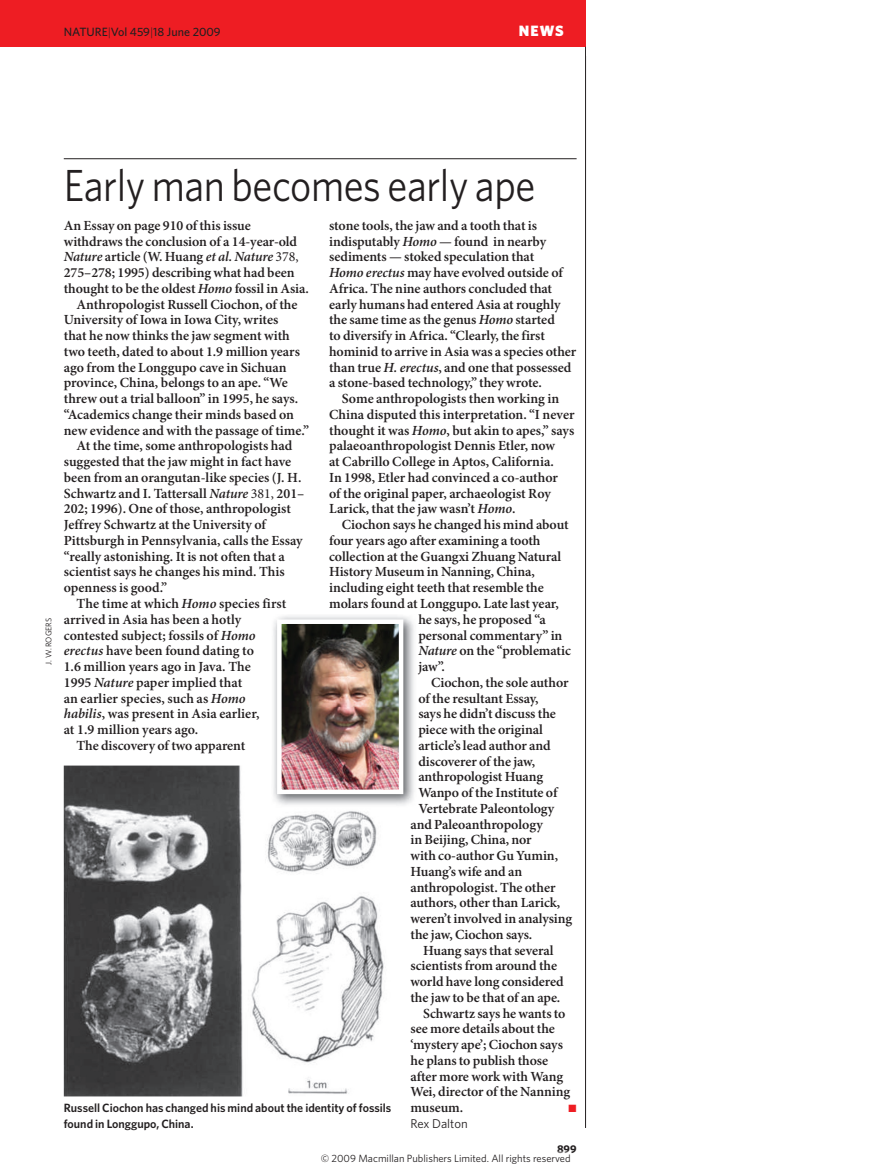
<style>
.page{position:relative;width:893px;height:1174px;background:#fff}
.page>*{position:absolute;margin:0;border:0;box-sizing:border-box;transform-origin:0 0}
.t1{font:45px "Whitney Book 2";letter-spacing:-.01em;color:#231f20;scale:.9 1}
.t2{font:900 15px "Whitney";color:#fff}
.t3{font:600 13.95px/15.8px "Minion Pro";letter-spacing:-.005em;color:#231f20}
.t4{font:italic 600 13.95px "Minion Pro";letter-spacing:-.015em;color:#231f20}
.t5{font:12.75px "Whitney Book 2";color:#231f20}
.t6{font:600 12px/15.8px "Whitney";color:#231f20}
.t7{font:500 12px "Whitney";color:#231f20}
.t8{font:700 11.25px "Whitney";color:#231f20}
.t9{font:10.5px "Whitney";color:#231f20}
.t10{font:10.5px "Zapf Dingbats Std";color:#ee1d23}
.t11{font:8.25px "Whitney Book 2";color:#231f20}
.s1{font-weight:300}
.s2{font-style:italic}
.s3{font-style:normal}
.s4{font-weight:400;font-style:normal}
.s5{font-weight:400}
</style>
<div class="page">
<img style="left:64px;top:765px;width:320px;height:331px">
<img style="left:273px;top:616px;width:141px;height:189px">
<img style="left:271px;top:765px;width:124px;height:42px">
<img style="left:282px;top:624px;width:116px;height:165px">
<div style="left:277px;top:619px;width:126px;height:175px;border:4px solid #fff"></div>
<div style="left:0;top:0;width:893px;height:47px;background:#ee1d23"></div>
<hr style="left:585px;top:47px;width:1px;height:1081px;background:#231f20">
<div style="left:586px;top:0;width:307px;height:56px;background:#fff"></div>
<hr style="left:64px;top:158px;width:513px;height:1px;background:#231f20">
<p class="t7" style="left:64px;top:28px;width:111px">NATURE<span class="s1">|</span>18 June 2009</p>
<p class="t2" style="left:519px;top:25px;width:47px">NEWS</p>
<p class="t7" style="left:64px;top:28px;width:158px">Vol 459 <span class="s1">|</span>Vol 459<span class="s1">|</span>18 June 2009</p>
<p class="t11" style="left:46px;top:664px;width:48px;rotate:-90deg">J. W. ROGERS</p>
<h1 class="t1" style="left:64px;top:169px;width:525px">Early man becomes early ape</h1>
<p class="t3" style="left:329px;top:219px;width:249px">stone tools, the jaw and a tooth that is indisputably <span class="s2">Homo</span> — found in nearby sediments — stoked speculation that<br><span class="s2">Homo erectus</span> may have evolved outside of Africa. The nine authors concluded that early humans had entered Asia at roughly the same time as the genus <span class="s2">Homo</span> started<br>to diversify in Africa. “Clearly, the first hominid to arrive in Asia was a species other than true <span class="s2">H. erectus</span>, and one that possessed a stone-based technology,” they wrote.</p>
<p class="t3" style="left:329px;top:392px;width:247px;text-indent:13px">Some anthropologists then working in China disputed this interpretation. “I never thought it was <span class="s2">Homo</span>, but akin to apes,” says palaeoanthropologist Dennis Etler, now<br>at Cabrillo College in Aptos, California.<br>In 1998, Etler had convinced a co-author<br>of the original paper, archaeologist Roy Larick, that the jaw wasn’t <span class="s2">Homo</span>.</p>
<p class="t3" style="left:342px;top:518px;width:228px">Ciochon says he changed his mind about</p>
<p class="t3" style="left:329px;top:534px;width:213px">four years ago after examining a tooth</p>
<p class="t3" style="left:329px;top:549px;width:234px">collection at the Guangxi Zhuang Natural</p>
<p class="t3" style="left:329px;top:565px;width:207px">History Museum in Nanning, China,</p>
<p class="t3" style="left:329px;top:581px;width:216px">including eight teeth that resemble the</p>
<p class="t3" style="left:329px;top:597px;width:231px">molars found at Longgupo. Late last year,</p>
<p class="t3" style="left:418px;top:612px;width:129px">he says, he proposed “a</p>
<p class="t3" style="left:418px;top:628px;width:146px">personal commentary” in</p>
<p class="t3" style="left:418px;top:644px;width:154px"><span class="s2">Nature</span> on the “problematic</p>
<p class="t3" style="left:418px;top:660px;width:28px">jaw”.</p>
<p class="t3" style="left:431px;top:675px;width:139px">Ciochon, the sole author</p>
<p class="t3" style="left:418px;top:691px;width:122px">of the resultant Essay,</p>
<p class="t3" style="left:418px;top:707px;width:139px">says he didn’t discuss the</p>
<p class="t3" style="left:418px;top:723px;width:126px">piece with the original</p>
<p class="t3" style="left:418px;top:738px;width:134px">article’s lead author and</p>
<p class="t3" style="left:418px;top:754px;width:118px">discoverer of the jaw,</p>
<p class="t3" style="left:418px;top:770px;width:126px">anthropologist Huang</p>
<p class="t3" style="left:418px;top:786px;width:141px">Wanpo of the Institute of</p>
<p class="t3" style="left:418px;top:801px;width:138px">Vertebrate Paleontology</p>
<p class="t3" style="left:410px;top:817px;width:134px">and Paleoanthropology</p>
<p class="t3" style="left:410px;top:833px;width:123px">in Beijing, China, nor</p>
<p class="t3" style="left:410px;top:849px;width:149px">with co-author Gu Yumin,</p>
<p class="t3" style="left:410px;top:864px;width:113px">Huang’s wife and an</p>
<p class="t3" style="left:410px;top:880px;width:146px">anthropologist. The other</p>
<p class="t3" style="left:410px;top:896px;width:151px">authors, other than Larick,</p>
<p class="t3" style="left:410px;top:912px;width:163px">weren’t involved in analysing</p>
<p class="t3" style="left:410px;top:927px;width:123px">the jaw, Ciochon says.</p>
<p class="t3" style="left:423px;top:943px;width:132px">Huang says that several</p>
<p class="t3" style="left:410px;top:959px;width:148px">scientists from around the</p>
<p class="t3" style="left:410px;top:975px;width:155px">world have long considered</p>
<p class="t3" style="left:410px;top:990px;width:151px">the jaw to be that of an ape.</p>
<p class="t3" style="left:423px;top:1006px;width:144px">Schwartz says he wants to</p>
<p class="t3" style="left:410px;top:1022px;width:146px">see more details about the</p>
<p class="t3" style="left:410px;top:1038px;width:154px">‘mystery ape’; Ciochon says</p>
<p class="t3" style="left:410px;top:1053px;width:139px">he plans to publish those</p>
<p class="t3" style="left:410px;top:1069px;width:154px">after more work with Wang</p>
<p class="t3" style="left:410px;top:1085px;width:161px">Wei, director of the Nanning</p>
<p class="t3" style="left:410px;top:1101px;width:54px">museum.</p>
<p class="t10" style="left:569px;top:1102px;width:9px">■</p>
<p class="t5" style="left:410px;top:1118px;width:59px">Rex Dalton</p>
<p class="t3" style="left:64px;top:219px;width:189px">An Essay on page 910 of this issue</p>
<p class="t3" style="left:64px;top:234px;width:235px">withdraws the conclusion of a 14-year-old</p>
<p class="t4" style="left:64px;top:251px;width:236px">Nature <span class="s3">article (W. Huang</span> et al. Nature <span class="s4">378,</span></p>
<p class="t3" style="left:64px;top:266px;width:232px">275–278; 1995) describing what had been</p>
<p class="t3" style="left:64px;top:282px;width:246px">thought to be the oldest <span class="s2">Homo</span> fossil in Asia.</p>
<p class="t3" style="left:77px;top:297px;width:223px">Anthropologist Russell Ciochon, of the</p>
<p class="t3" style="left:64px;top:313px;width:216px">University of Iowa in Iowa City, writes</p>
<p class="t3" style="left:64px;top:329px;width:228px">that he now thinks the jaw segment with</p>
<p class="t3" style="left:64px;top:345px;width:238px">two teeth, dated to about 1.9 million years</p>
<p class="t3" style="left:64px;top:360px;width:224px">ago from the Longgupo cave in Sichuan</p>
<p class="t3" style="left:64px;top:376px;width:225px">province, China, belongs to an ape. “We</p>
<p class="t3" style="left:64px;top:392px;width:236px">threw out a trial balloon” in 1995, he says.</p>
<p class="t3" style="left:64px;top:408px;width:232px">“Academics change their minds based on</p>
<p class="t3" style="left:64px;top:423px;width:247px">new evidence and with the passage of time.”</p>
<p class="t3" style="left:77px;top:439px;width:217px">At the time, some anthropologists had</p>
<p class="t3" style="left:64px;top:455px;width:229px">suggested that the jaw might in fact have</p>
<p class="t3" style="left:64px;top:471px;width:239px">been from an orangutan-like species (J. H.</p>
<p class="t3" style="left:64px;top:486px;width:242px">Schwartz and I. Tattersall <span class="s2">Nature</span> <span class="s5">381,</span> 201–</p>
<p class="t3" style="left:64px;top:502px;width:229px">202; 1996). One of those, anthropologist</p>
<p class="t3" style="left:64px;top:518px;width:204px">Jeffrey Schwartz at the University of</p>
<p class="t3" style="left:64px;top:534px;width:240px">Pittsburgh in Pennsylvania, calls the Essay</p>
<p class="t3" style="left:64px;top:549px;width:223px">“really astonishing. It is not often that a</p>
<p class="t3" style="left:64px;top:565px;width:222px">scientist says he changes his mind. This</p>
<p class="t3" style="left:64px;top:581px;width:105px">openness is good.”</p>
<p class="t3" style="left:77px;top:597px;width:211px">The time at which <span class="s2">Homo</span> species first</p>
<p class="t3" style="left:64px;top:612px;width:179px">arrived in Asia has been a hotly</p>
<p class="t3" style="left:64px;top:628px;width:193px">contested subject; fossils of <span class="s2">Homo</span></p>
<p class="t3" style="left:64px;top:644px;width:192px"><span class="s2">erectus</span> have been found dating to</p>
<p class="t3" style="left:64px;top:660px;width:189px">1.6 million years ago in Java. The</p>
<p class="t3" style="left:64px;top:675px;width:180px">1995 <span class="s2">Nature</span> paper implied that</p>
<p class="t3" style="left:64px;top:691px;width:183px">an earlier species, such as <span class="s2">Homo</span></p>
<p class="t3" style="left:64px;top:707px;width:197px"><span class="s2">habilis</span>, was present in Asia earlier,</p>
<p class="t3" style="left:64px;top:723px;width:136px">at 1.9 million years ago.</p>
<p class="t3" style="left:77px;top:738px;width:170px">The discovery of two apparent</p>
<p class="t6" style="left:64px;top:1101px;width:329px">Russell Ciochon has changed his mind about the identity of fossils found in Longgupo, China.</p>
<p class="t8" style="left:557px;top:1144px;width:21px">899</p>
<p class="t9" style="left:321px;top:1152px;width:251px">© 2009 Macmillan Publishers Limited. All rights reserved</p>
</div>
